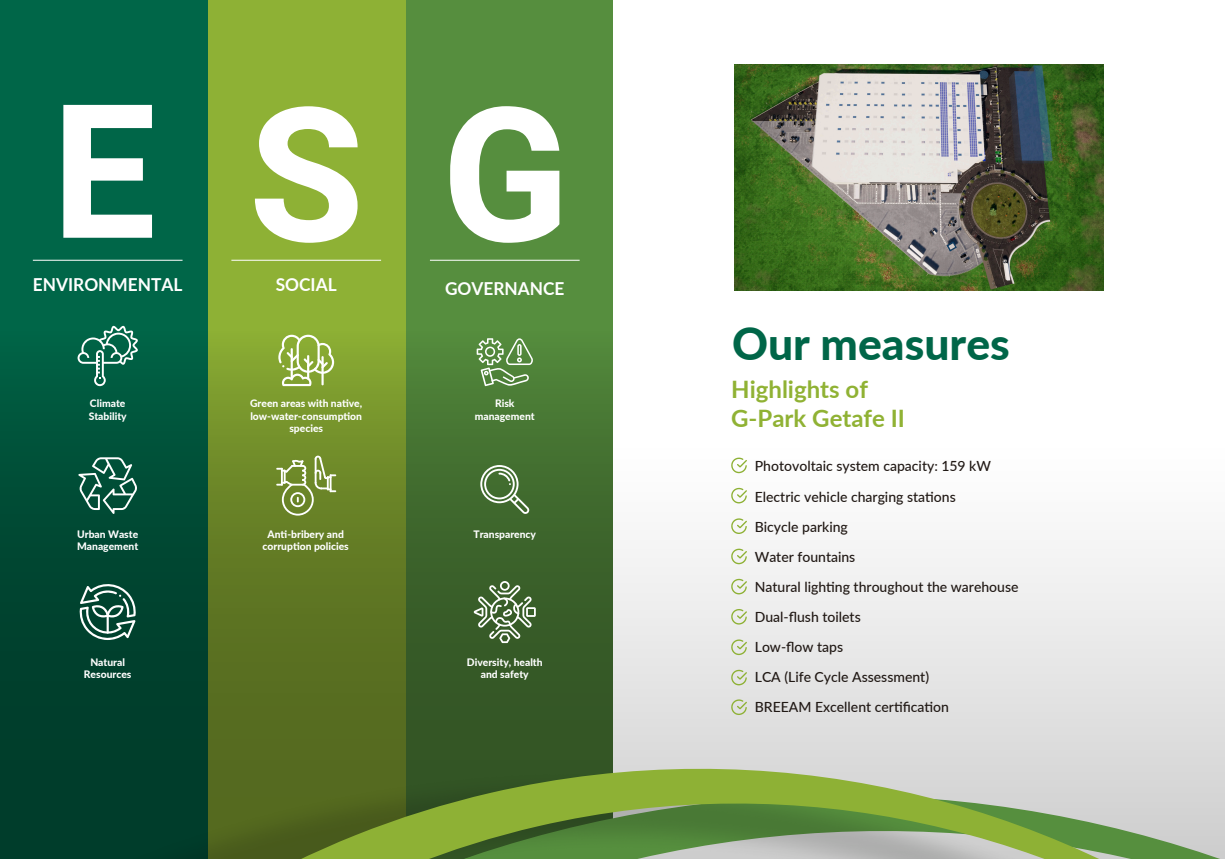
<style>
.page{position:relative;width:1225px;height:859px;background:#fff}
.page>*{position:absolute;margin:0;border:0;box-sizing:border-box;transform-origin:0 0}
.t1{font:800 44.5px "Lato";color:#006648}
.t2{font:700 24px/28.8px "Lato";color:#90b234}
.t3{font:700 17.9px "Lato";color:#fff}
.t4{font:500 14px/30.1px "Lato";color:#211915}
.t5{font:800 10.3px/12.2px "Lato";color:#fff;text-align:center}
</style>
<div class="page">
<div style="left:612px;top:437px;width:613px;height:422px;background:#f7f7f7"></div>
<div style="left:405px;top:0;width:207px;height:859px;background:#568e3e"></div>
<div style="left:207px;top:0;width:198px;height:859px;background:#8eb135"></div>
<div style="left:0;top:0;width:207px;height:859px;background:#006648"></div>
<svg style="left:0;top:329px;width:612px;height:530px"></svg>
<img style="left:96px;top:616px;width:1129px;height:243px">
<svg style="left:266px;top:729px;width:959px;height:130px;background:#8fa572"></svg>
<svg style="left:450px;top:106px;width:109px;height:137px"></svg>
<svg style="left:278px;top:335px;width:56px;height:51px"></svg>
<svg style="left:79px;top:581px;width:57px;height:60px;background:#437465"></svg>
<svg style="left:78px;top:457px;width:59px;height:57px;background:#357360"></svg>
<svg style="left:476px;top:338px;width:57px;height:48px"></svg>
<svg style="left:480px;top:465px;width:49px;height:49px;background:#698a5a"></svg>
<svg style="left:474px;top:581px;width:62px;height:62px;background:#68845c"></svg>
<svg style="left:276px;top:456px;width:60px;height:60px;background:#899e52"></svg>
<svg style="left:78px;top:326px;width:60px;height:60px"></svg>
<svg style="left:255px;top:106px;width:102px;height:137px"></svg>
<svg style="left:63px;top:105px;width:89px;height:133px"></svg>
<hr style="left:33px;top:260px;width:149px;height:1px;background:#fff">
<hr style="left:231px;top:260px;width:150px;height:1px;background:#fff">
<hr style="left:430px;top:260px;width:149px;height:1px;background:#fff">
<svg style="left:731px;top:458px;width:16px;height:15px"></svg>
<svg style="left:731px;top:488px;width:16px;height:15px"></svg>
<svg style="left:731px;top:518px;width:16px;height:16px"></svg>
<svg style="left:731px;top:549px;width:16px;height:15px"></svg>
<svg style="left:731px;top:579px;width:16px;height:15px"></svg>
<svg style="left:731px;top:609px;width:16px;height:16px"></svg>
<svg style="left:731px;top:639px;width:16px;height:16px"></svg>
<svg style="left:731px;top:670px;width:16px;height:15px"></svg>
<svg style="left:731px;top:699px;width:16px;height:16px"></svg>
<img style="left:734px;top:65px;width:369px;height:226px">
<p class="t3" style="left:33px;top:271px;width:151px">ENVIRONMENTAL</p>
<p class="t3" style="left:276px;top:271px;width:62px">SOCIAL</p>
<p class="t3" style="left:445px;top:275px;width:121px">GOVERNANCE</p>
<p class="t5" style="left:89px;top:397px;width:40px;text-align:left">Climate<br>Stability</p>
<p class="t5" style="left:250px;top:397px;width:114px">Green areas with native, low-water-consumption species</p>
<p class="t5" style="left:475px;top:397px;width:61px">Risk management</p>
<p class="t5" style="left:77px;top:527px;width:63px;text-align:left">Urban Waste<br>Management</p>
<p class="t5" style="left:263px;top:527px;width:88px">Anti-bribery and corruption policies</p>
<p class="t5" style="left:473px;top:527px;width:64px">Transparency</p>
<p class="t5" style="left:84px;top:655px;width:49px">Natural<br>Resources</p>
<p class="t5" style="left:467px;top:655px;width:77px">Diversity, health and safety</p>
<h1 class="t1" style="left:732px;top:311px;width:279px">Our measures</h1>
<h2 class="t2" style="left:731px;top:374px;width:175px">Highlights of<br>G-Park Getafe II</h2>
<p class="t4" style="left:755px;top:451px;width:265px">Photovoltaic system capacity: 159 kW<br>Electric vehicle charging stations<br>Bicycle parking<br>Water fountains<br>Natural lighting throughout the warehouse<br>Dual-flush toilets<br>Low-flow taps<br>LCA (Life Cycle Assessment)<br>BREEAM Excellent certification</p>
</div>
